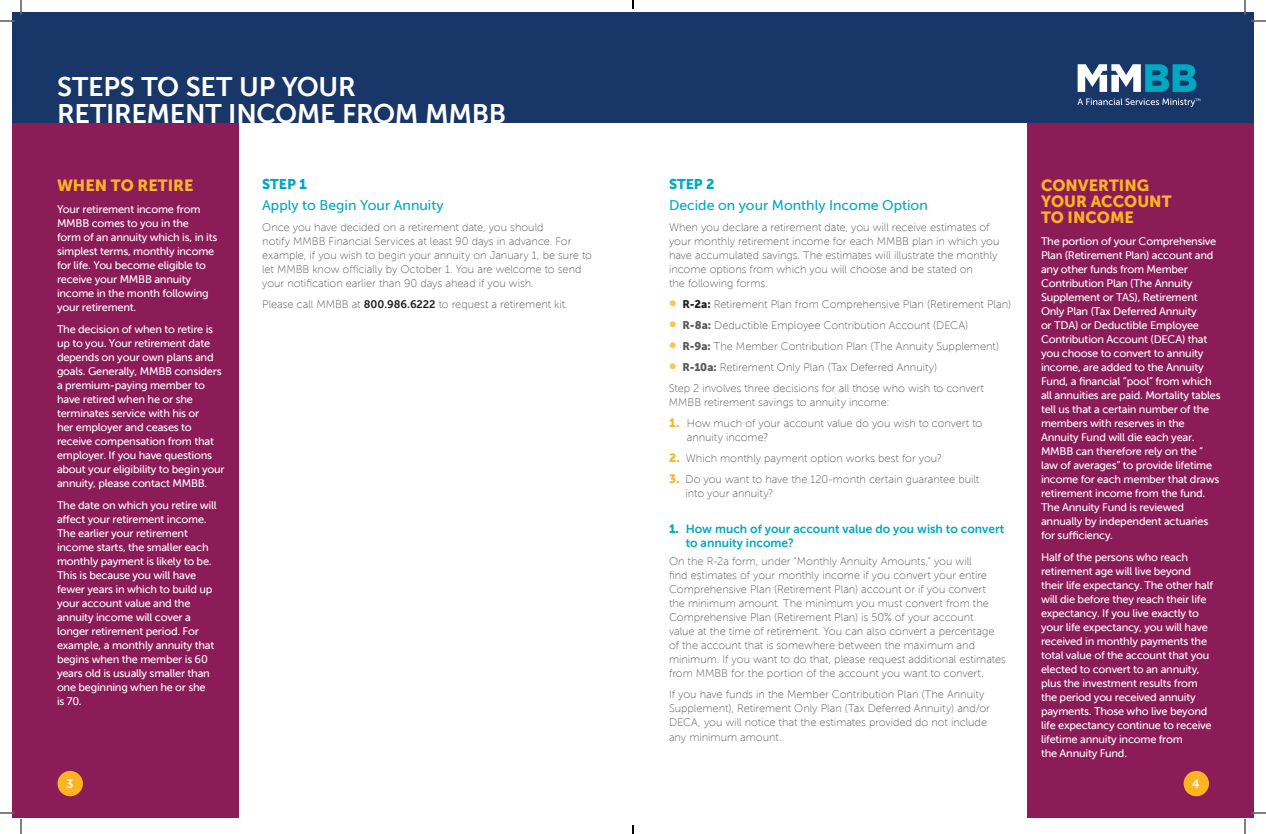
<style>
.page{position:relative;width:1266px;height:834px;background:#fff}
.page>*{position:absolute;margin:0;border:0;box-sizing:border-box;transform-origin:0 0}
.t1{font:27px/27px "Museo Sans 700";letter-spacing:-.01em;color:#fff}
.t2{font:16px/16px "Museo Sans 900";color:#fcb423}
.t3{font:14px "Museo Sans 500";color:#00a9c2}
.t4{font:14px "Museo Sans 900";color:#00a9c2}
.t5{font:12px/14px "Museo Sans 700";color:#00a9c2}
.t6{font:12px "Museo Sans 700";color:#fff}
.t7{font:11px/14px "Museo Sans 500";letter-spacing:-.02em;color:#fff}
.t8{font:11px/14px "Museo Sans 100";color:#57585a}
.s1{font-family:"Museo Sans 700";color:#231f20}
.s2{font-family:"Museo Sans 900";font-size:16px;color:#fec451}
.s3{font-family:"Museo Sans 900";color:#231f20}
.s4{font-family:"Museo Sans 900"}
.s5{font-family:"Museo Sans 900";font-size:12px;color:#fcb423}
</style>
<div class="page">
<div style="left:12px;top:111px;width:226px;height:707px;background:#8c1c58"></div>
<div style="left:1028px;top:111px;width:226px;height:707px;background:#8c1c58"></div>
<div style="left:12px;top:12px;width:1242px;height:111px;background:#183667"></div>
<svg style="left:1078px;top:64px;width:118px;height:28px"></svg>
<svg style="left:1077px;top:98px;width:123px;height:9px"></svg>
<div style="left:57px;top:771px;width:26px;height:25px;background:#fcb423;border-radius:50%"></div>
<div style="left:1184px;top:771px;width:25px;height:25px;background:#fcb423;border-radius:50%"></div>
<svg style="left:0;top:0;width:22px;height:22px"></svg>
<svg style="left:0;top:812px;width:22px;height:22px"></svg>
<svg style="left:1244px;top:0;width:22px;height:22px"></svg>
<svg style="left:1244px;top:812px;width:22px;height:22px"></svg>
<svg style="left:632px;top:0;width:2px;height:9px"></svg>
<svg style="left:632px;top:825px;width:2px;height:9px"></svg>
<h1 class="t1" style="left:57px;top:73px;width:451px">STEPS TO SET UP YOUR<br>RETIREMENT INCOME FROM MMBB</h1>
<h2 class="t2" style="left:57px;top:177px;width:138px">WHEN TO RETIRE</h2>
<p class="t7" style="left:57px;top:202px;width:162px">Your retirement income from<br>MMBB comes to you in the<br>form of an annuity which is, in its simplest terms, monthly income for life. You become eligible to receive your MMBB annuity income in the month following your retirement.</p>
<p class="t7" style="left:57px;top:322px;width:169px">The decision of when to retire is up to you. Your retirement date depends on your own plans and goals. Generally, MMBB considers a premium-paying member to have retired when he or she terminates service with his or<br>her employer and ceases to receive compensation from that employer. If you have questions about your eligibility to begin your annuity, please contact MMBB.</p>
<p class="t7" style="left:57px;top:498px;width:161px">The date on which you retire will affect your retirement income.<br>The earlier your retirement income starts, the smaller each monthly payment is likely to be.<br>This is because you will have fewer years in which to build up your account value and the annuity income will cover a longer retirement period. For example, a monthly annuity that begins when the member is 60 years old is usually smaller than one beginning when he or she<br>is 70.</p>
<p class="t4" style="left:262px;top:177px;width:46px">STEP 1</p>
<p class="t3" style="left:262px;top:198px;width:183px">Apply to Begin Your Annuity</p>
<p class="t8" style="left:262px;top:221px;width:331px">Once you have decided on a retirement date, you should<br>notify MMBB Financial Services at least 90 days in advance. For example, if you wish to begin your annuity on January 1, be sure to let MMBB know officially by October 1. You are welcome to send your notification earlier than 90 days ahead if you wish.</p>
<p class="t8" style="left:262px;top:298px;width:307px">Please call MMBB at <span class="s1">800.986.6222</span> to request a retirement kit.</p>
<p class="t4" style="left:669px;top:177px;width:47px">STEP 2</p>
<p class="t3" style="left:669px;top:198px;width:260px">Decide on your Monthly Income Option</p>
<p class="t8" style="left:669px;top:221px;width:332px">When you declare a retirement date, you will receive estimates of your monthly retirement income for each MMBB plan in which you have accumulated savings. The estimates will illustrate the monthly income options from which you will choose and be stated on<br>the following forms:</p>
<p class="t8" style="left:669px;top:298px;width:344px"><span class="s2">•</span> <span class="s3">R-2a:</span> Retirement Plan from Comprehensive Plan (Retirement Plan)</p>
<p class="t8" style="left:669px;top:319px;width:301px"><span class="s2">•</span> <span class="s4">R-8a:</span> Deductible Employee Contribution Account (DECA)</p>
<p class="t8" style="left:669px;top:340px;width:332px"><span class="s2">•</span> <span class="s4">R-9a:</span> The Member Contribution Plan (The Annuity Supplement)</p>
<p class="t8" style="left:669px;top:357px;width:316px;line-height:21px"><span class="s2">•</span> <span class="s4">R-10a:</span> Retirement Only Plan (Tax Deferred Annuity)<br>Step 2 involves three decisions for all those who wish to convert</p>
<p class="t8" style="left:669px;top:396px;width:222px">MMBB retirement savings to annuity income:</p>
<p class="t8" style="left:687px;top:417px;width:297px;text-indent:-18px"><span class="s5">1.</span> How much of your account value do you wish to convert to annuity income?</p>
<p class="t8" style="left:669px;top:452px;width:274px"><span class="s5">2.</span> Which monthly payment option works best for you?</p>
<p class="t8" style="left:686px;top:473px;width:295px;text-indent:-17px"><span class="s5">3.</span> Do you want to have the 120-month certain guarantee built into your annuity?</p>
<p class="t5" style="left:686px;top:522px;width:320px;text-indent:-17px"><span class="s4">1.</span> How much of your account value do you wish to convert to annuity income?</p>
<p class="t8" style="left:669px;top:555px;width:339px">On the R-2a form, under “Monthly Annuity Amounts,” you will<br>find estimates of your monthly income if you convert your entire Comprehensive Plan (Retirement Plan) account or if you convert<br>the minimum amount. The minimum you must convert from the Comprehensive Plan (Retirement Plan) is 50% of your account<br>value at the time of retirement. You can also convert a percentage of the account that is somewhere between the maximum and minimum. If you want to do that, please request additional estimates from MMBB for the portion of the account you want to convert.</p>
<p class="t8" style="left:669px;top:688px;width:322px">If you have funds in the Member Contribution Plan (The Annuity Supplement), Retirement Only Plan (Tax Deferred Annuity) and/or DECA, you will notice that the estimates provided do not include any minimum amount.</p>
<h2 class="t2" style="left:1041px;top:177px;width:132px">CONVERTING<br>YOUR ACCOUNT<br>TO INCOME</h2>
<p class="t7" style="left:1041px;top:234px;width:181px">The portion of your Comprehensive<br>Plan (Retirement Plan) account and any other funds from Member<br>Contribution Plan (The Annuity<br>Supplement or TAS), Retirement<br>Only Plan (Tax Deferred Annuity<br>or TDA) or Deductible Employee<br>Contribution Account (DECA) that you choose to convert to annuity income, are added to the Annuity<br>Fund, a financial “pool” from which all annuities are paid. Mortality tables tell us that a certain number of the members with reserves in the<br>Annuity Fund will die each year.<br>MMBB can therefore rely on the “ law of averages” to provide lifetime income for each member that draws retirement income from the fund.<br>The Annuity Fund is reviewed annually by independent actuaries for sufficiency.</p>
<p class="t7" style="left:1041px;top:550px;width:174px">Half of the persons who reach retirement age will live beyond their life expectancy. The other half will die before they reach their life expectancy. If you live exactly to your life expectancy, you will have received in monthly payments the total value of the account that you elected to convert to an annuity, plus the investment results from the period you received annuity payments. Those who live beyond life expectancy continue to receive lifetime annuity income from<br>the Annuity Fund.</p>
<p class="t6" style="left:67px;top:777px;width:8px">3</p>
<p class="t6" style="left:1192px;top:777px;width:9px">4</p>
</div>
